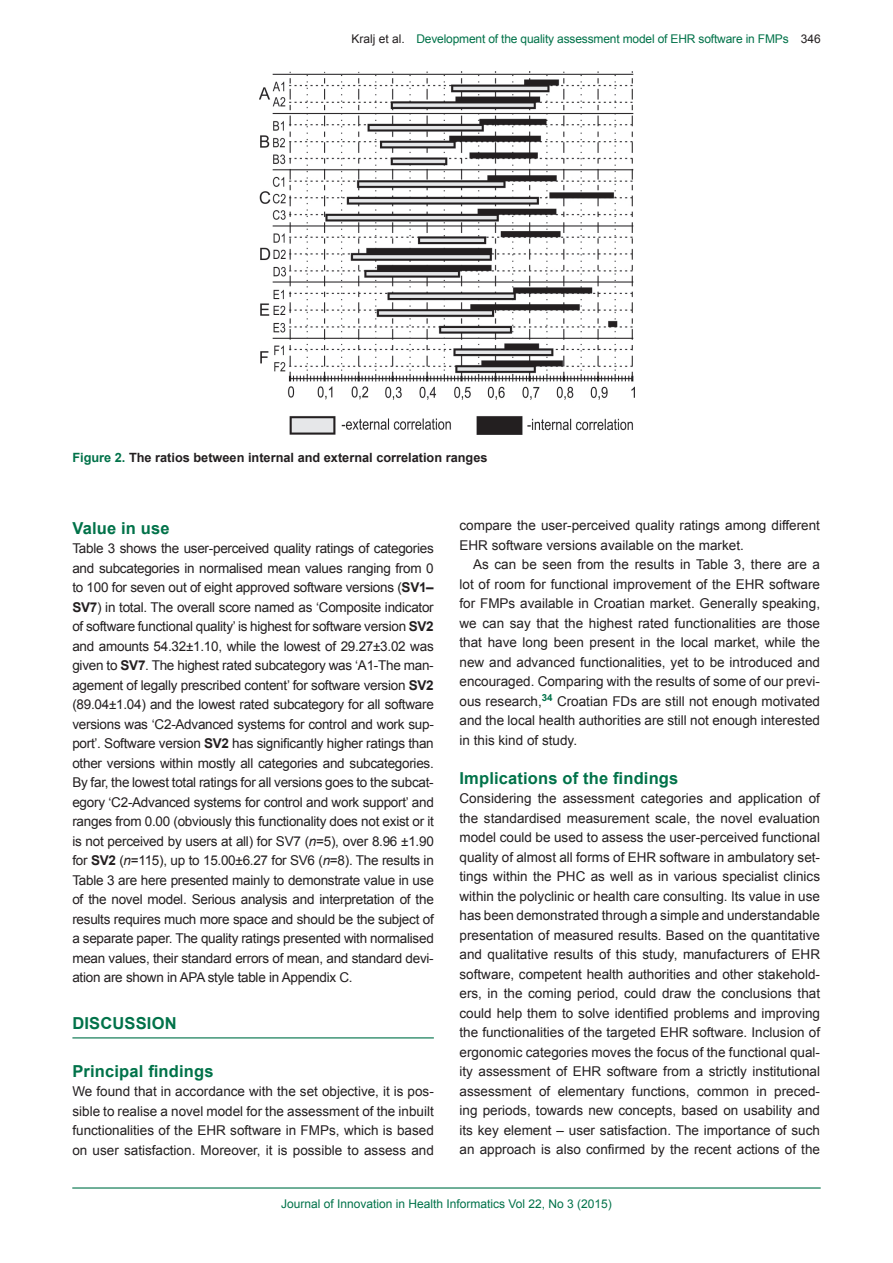
<style>
.page{position:relative;width:893px;height:1263px;background:#fff}
.page>*{position:absolute;margin:0;border:0;box-sizing:border-box;transform-origin:0 0}
.t1{font:700 16.5px "Arial";letter-spacing:.01em;color:#007249}
.t2{font:13.5px/19.5px "Arial";color:#231f20;text-align:justify}
.t3{font:700 12.75px "Arial";color:#231f20}
.t4{font:12px "Arial";letter-spacing:-.015em;color:#007249}
.s1{color:#231f20}
.s2{color:#007249}
.s3{font-weight:700}
.s4{font-style:italic}
</style>
<div class="page">
<hr style="left:72px;top:1187px;width:749px;height:1px;background:#007249">
<hr style="left:72px;top:1037px;width:362px;height:1px;background:#007249">
<img style="left:259px;top:72px;width:375px;height:362px">
<p class="t4" style="left:351px;top:30px;width:471px"><span class="s1">Kralj et al.</span> Development of the quality assessment model of EHR software in FMPs <span class="s1">346</span></p>
<p class="t3" style="left:72px;top:450px;width:417px"><span class="s2">Figure 2.</span> The ratios between internal and external correlation ranges</p>
<p class="t1" style="left:72px;top:517px;width:99px">Value in use</p>
<p class="t2" style="left:72px;top:539px;width:363px">Table 3 shows the user-perceived quality ratings of categories and subcategories in normalised mean values ranging from 0 to 100 for seven out of eight approved software versions (<span class="s3">SV1– SV7</span>) in total. The overall score named as ‘Composite indicator of software functional quality’ is highest for software version <span class="s3">SV2 </span>and amounts 54.32±1.10, while the lowest of 29.27±3.02 was given to <span class="s3">SV7</span>. The highest rated subcategory was ‘A1-The man&shy;agement of legally prescribed content’ for software version <span class="s3">SV2 </span>(89.04±1.04) and the lowest rated subcategory for all software versions was ‘C2-Advanced systems for control and work sup&shy;port’. Software version <span class="s3">SV2</span> has significantly higher ratings than other versions within mostly all categories and subcategories.<br>By far, the lowest total ratings for all versions goes to the subcat&shy;egory ‘C2-Advanced systems for control and work support’ and ranges from 0.00 (obviously this functionality does not exist or it is not perceived by users at all) for SV7 (<span class="s4">n</span>=5), over 8.96 ±1.90 for <span class="s3">SV2</span> (<span class="s4">n</span>=115), up to 15.00±6.27 for SV6 (<span class="s4">n</span>=8). The results in Table 3 are here presented mainly to demonstrate value in use of the novel model. Serious analysis and interpretation of the results requires much more space and should be the subject of a separate paper. The quality ratings presented with normalised mean values, their standard errors of mean, and standard devi&shy;ation are shown in APA style table in Appendix C.</p>
<p class="t1" style="left:72px;top:1012px;width:106px">DISCUSSION</p>
<p class="t1" style="left:72px;top:1060px;width:143px">Principal findings</p>
<p class="t2" style="left:72px;top:1082px;width:363px">We found that in accordance with the set objective, it is pos&shy;sible to realise a novel model for the assessment of the inbuilt functionalities of the EHR software in FMPs, which is based on user satisfaction. Moreover, it is possible to assess and</p>
<p class="t2" style="left:459px;top:516px;width:362px">compare the user-perceived quality ratings among different<br>EHR software versions available on the market.</p>
<p class="t2" style="left:459px;top:555px;width:362px;text-indent:14px">As can be seen from the results in Table 3, there are a lot of room for functional improvement of the EHR software for FMPs available in Croatian market. Generally speaking, we can say that the highest rated functionalities are those that have long been present in the local market, while the new and advanced functionalities, yet to be introduced and encouraged. Comparing with the results of some of our previ&shy;ous research,<sup>34</sup> Croatian FDs are still not enough motivated and the local health authorities are still not enough interested in this kind of study.</p>
<p class="t1" style="left:459px;top:767px;width:220px">Implications of the findings</p>
<p class="t2" style="left:459px;top:789px;width:362px">Considering the assessment categories and application of the standardised measurement scale, the novel evaluation model could be used to assess the user-perceived functional quality of almost all forms of EHR software in ambulatory set&shy;tings within the PHC as well as in various specialist clinics within the polyclinic or health care consulting. Its value in use has been demonstrated through a simple and understandable presentation of measured results. Based on the quantitative and qualitative results of this study, manufacturers of EHR software, competent health authorities and other stakehold&shy;ers, in the coming period, could draw the conclusions that could help them to solve identified problems and improving the functionalities of the targeted EHR software. Inclusion of ergonomic categories moves the focus of the functional qual&shy;ity assessment of EHR software from a strictly institutional assessment of elementary functions, common in preced&shy;ing periods, towards new concepts, based on usability and its key element – user satisfaction. The importance of such an approach is also confirmed by the recent actions of the</p>
<p class="t4" style="left:281px;top:1195px;width:332px">Journal of Innovation in Health Informatics Vol 22, No 3 (2015)</p>
</div>
